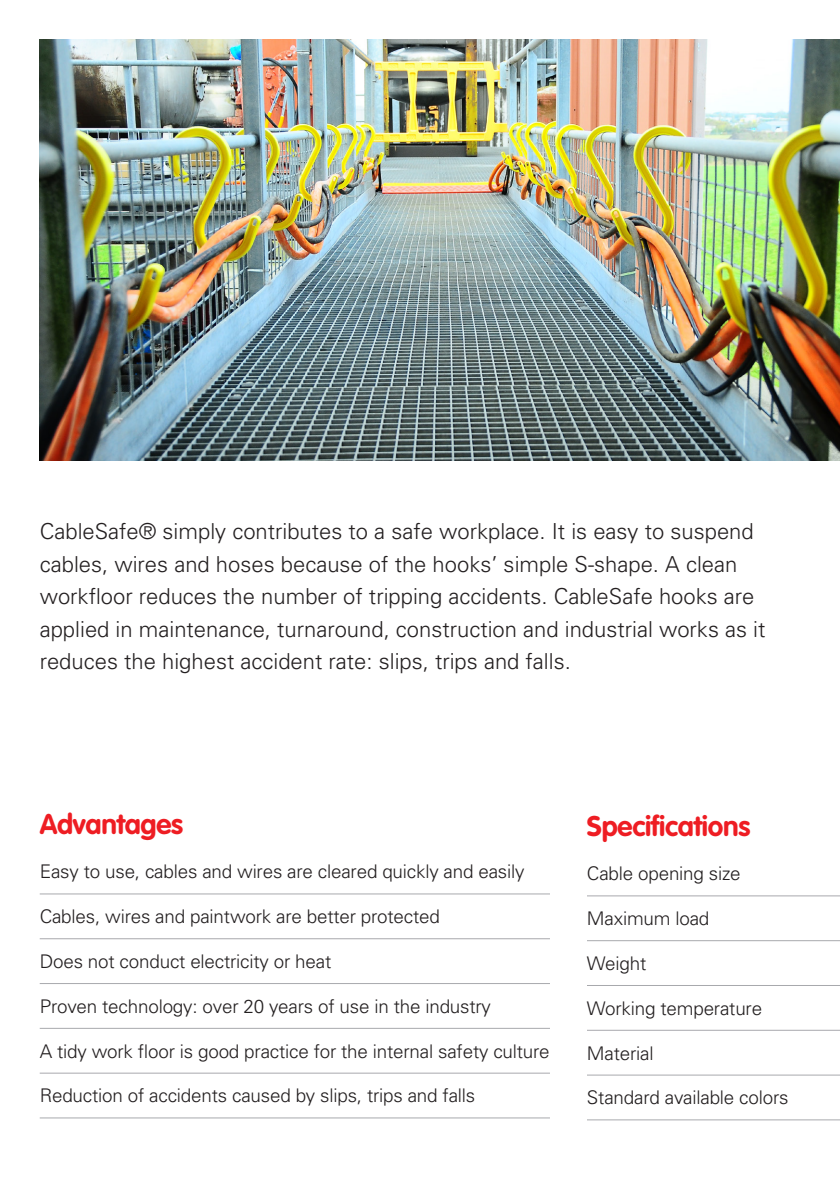
<style>
.page{position:relative;width:840px;height:1191px;background:#fff}
.page>*{position:absolute;margin:0;border:0;box-sizing:border-box;transform-origin:0 0}
.t1{font:700 28px "VAG Rounded";letter-spacing:-.01em;color:#ee1d23}
.t2{font:300 22px/32.6px "Univers";color:#231f20}
.t3{font:300 18.8px "Univers";letter-spacing:-.01em;color:#231f20}
</style>
<div class="page">
<hr style="left:586px;top:895px;width:253px;height:1px;background:#a8a9ad">
<hr style="left:586px;top:940px;width:253px;height:1px;background:#a8a9ad">
<hr style="left:586px;top:985px;width:253px;height:1px;background:#a8a9ad">
<hr style="left:586px;top:1029px;width:253px;height:1px;background:#a8a9ad">
<hr style="left:586px;top:1074px;width:253px;height:1px;background:#a8a9ad">
<hr style="left:586px;top:1119px;width:253px;height:1px;background:#a8a9ad">
<hr style="left:40px;top:893px;width:509px;height:1px;background:#a8a9ad">
<hr style="left:40px;top:938px;width:509px;height:1px;background:#a8a9ad">
<hr style="left:40px;top:983px;width:509px;height:1px;background:#a8a9ad">
<hr style="left:40px;top:1027px;width:509px;height:1px;background:#a8a9ad">
<hr style="left:40px;top:1072px;width:509px;height:1px;background:#a8a9ad">
<hr style="left:40px;top:1117px;width:509px;height:1px;background:#a8a9ad">
<img style="left:40px;top:40px;width:799px;height:421px">
<p class="t2" style="left:40px;top:515px;width:726px">CableSafe® simply contributes to a safe workplace. It is easy to suspend cables, wires and hoses because of the hooks’ simple S-shape. A clean workfloor reduces the number of tripping accidents. CableSafe hooks are applied in maintenance, turnaround, construction and industrial works as it reduces the highest accident rate: slips, trips and falls.</p>
<p class="t1" style="left:40px;top:807px;width:145px">Advantages</p>
<p class="t3" style="left:40px;top:860px;width:486px">Easy to use, cables and wires are cleared quickly and easily</p>
<p class="t3" style="left:40px;top:905px;width:401px">Cables, wires and paintwork are better protected</p>
<p class="t3" style="left:40px;top:950px;width:293px">Does not conduct electricity or heat</p>
<p class="t3" style="left:40px;top:994px;width:452px">Proven technology: over 20 years of use in the industry</p>
<p class="t3" style="left:40px;top:1039px;width:511px">A tidy work floor is good practice for the internal safety culture</p>
<p class="t3" style="left:40px;top:1084px;width:437px">Reduction of accidents caused by slips, trips and falls</p>
<p class="t1" style="left:586px;top:809px;width:165px">Specifications</p>
<p class="t3" style="left:586px;top:862px;width:155px">Cable opening size</p>
<p class="t3" style="left:586px;top:907px;width:124px">Maximum load</p>
<p class="t3" style="left:586px;top:952px;width:61px">Weight</p>
<p class="t3" style="left:586px;top:996px;width:176px">Working temperature</p>
<p class="t3" style="left:586px;top:1041px;width:68px">Material</p>
<p class="t3" style="left:586px;top:1086px;width:203px">Standard available colors</p>
</div>
